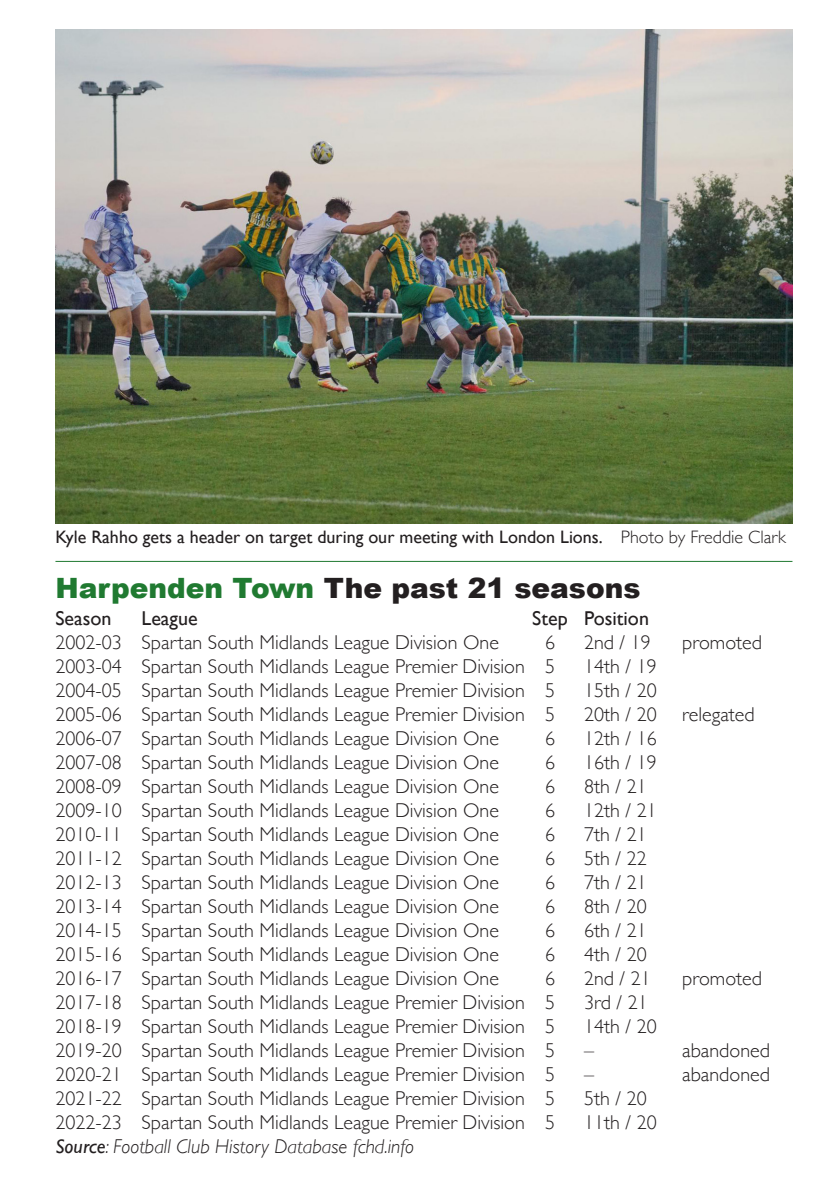
<style>
.page{position:relative;width:840px;height:1191px;background:#fff}
.page>*{position:absolute;margin:0;border:0;box-sizing:border-box;transform-origin:0 0}
.t1{font:900 28px "Arial";color:#231f20}
.t2{font:300 20px "Gill Sans";color:#231f20}
.t3{font:italic 300 20px "Gill Sans";color:#231f20}
.t4{font:20px "Gill Sans";color:#231f20}
.t5{font:18px "Gill Sans";color:#231f20}
.s1{font-weight:300}
.s2{color:#207a31}
.s3{font-weight:400}
</style>
<div class="page">
<img style="left:55px;top:29px;width:737px;height:494px">
<hr style="left:55px;top:561px;width:737px;height:1px;background:#207a31">
<p class="t5" style="left:55px;top:526px;width:731px">Kyle Rahho gets a header on target during our meeting with London Lions. <span class="s1">Photo by Freddie Clark</span></p>
<p class="t1" style="left:55px;top:567px;width:586px"><span class="s2">Harpenden Town</span> The past 21 seasons</p>
<p class="t4" style="left:55px;top:606px;width:58px">Season</p>
<p class="t4" style="left:141px;top:606px;width:58px">League</p>
<p class="t4" style="left:532px;top:606px;width:118px">Step Position</p>
<p class="t2" style="left:55px;top:626px;width:444px">2002-03 Spartan South Midlands League Division One</p>
<p class="t2" style="left:544px;top:626px;width:11px">6</p>
<p class="t2" style="left:583px;top:626px;width:68px">2nd / 19</p>
<p class="t2" style="left:681px;top:626px;width:81px">promoted</p>
<p class="t2" style="left:55px;top:650px;width:500px">2003-04 Spartan South Midlands League Premier Division 5</p>
<p class="t2" style="left:583px;top:650px;width:74px">14th / 19</p>
<p class="t2" style="left:55px;top:674px;width:500px">2004-05 Spartan South Midlands League Premier Division 5</p>
<p class="t2" style="left:583px;top:674px;width:74px">15th / 20</p>
<p class="t2" style="left:55px;top:698px;width:500px">2005-06 Spartan South Midlands League Premier Division 5</p>
<p class="t2" style="left:583px;top:698px;width:74px">20th / 20</p>
<p class="t2" style="left:681px;top:698px;width:74px">relegated</p>
<p class="t2" style="left:55px;top:722px;width:444px">2006-07 Spartan South Midlands League Division One</p>
<p class="t2" style="left:544px;top:722px;width:11px">6</p>
<p class="t2" style="left:583px;top:722px;width:74px">12th / 16</p>
<p class="t2" style="left:55px;top:746px;width:444px">2007-08 Spartan South Midlands League Division One</p>
<p class="t2" style="left:544px;top:746px;width:11px">6</p>
<p class="t2" style="left:583px;top:746px;width:74px">16th / 19</p>
<p class="t2" style="left:55px;top:770px;width:444px">2008-09 Spartan South Midlands League Division One</p>
<p class="t2" style="left:544px;top:770px;width:11px">6</p>
<p class="t2" style="left:583px;top:770px;width:64px">8th / 21</p>
<p class="t2" style="left:55px;top:794px;width:444px">2009-10 Spartan South Midlands League Division One</p>
<p class="t2" style="left:544px;top:794px;width:11px">6</p>
<p class="t2" style="left:583px;top:794px;width:74px">12th / 21</p>
<p class="t2" style="left:55px;top:818px;width:444px">2010-11 Spartan South Midlands League Division One</p>
<p class="t2" style="left:544px;top:818px;width:11px">6</p>
<p class="t2" style="left:583px;top:818px;width:64px">7th / 21</p>
<p class="t2" style="left:55px;top:842px;width:444px">2011-12 Spartan South Midlands League Division One</p>
<p class="t2" style="left:544px;top:842px;width:11px">6</p>
<p class="t2" style="left:583px;top:842px;width:64px">5th / 22</p>
<p class="t2" style="left:55px;top:866px;width:444px">2012-13 Spartan South Midlands League Division One</p>
<p class="t2" style="left:544px;top:866px;width:11px">6</p>
<p class="t2" style="left:583px;top:866px;width:64px">7th / 21</p>
<p class="t2" style="left:55px;top:890px;width:444px">2013-14 Spartan South Midlands League Division One</p>
<p class="t2" style="left:544px;top:890px;width:11px">6</p>
<p class="t2" style="left:583px;top:890px;width:64px">8th / 20</p>
<p class="t2" style="left:55px;top:914px;width:444px">2014-15 Spartan South Midlands League Division One</p>
<p class="t2" style="left:544px;top:914px;width:11px">6</p>
<p class="t2" style="left:583px;top:914px;width:64px">6th / 21</p>
<p class="t2" style="left:55px;top:938px;width:444px">2015-16 Spartan South Midlands League Division One</p>
<p class="t2" style="left:544px;top:938px;width:11px">6</p>
<p class="t2" style="left:583px;top:938px;width:64px">4th / 20</p>
<p class="t2" style="left:55px;top:962px;width:444px">2016-17 Spartan South Midlands League Division One</p>
<p class="t2" style="left:544px;top:962px;width:11px">6</p>
<p class="t2" style="left:583px;top:962px;width:68px">2nd / 21</p>
<p class="t2" style="left:681px;top:962px;width:81px">promoted</p>
<p class="t2" style="left:55px;top:986px;width:500px">2017-18 Spartan South Midlands League Premier Division 5</p>
<p class="t2" style="left:583px;top:986px;width:65px">3rd / 21</p>
<p class="t2" style="left:55px;top:1010px;width:500px">2018-19 Spartan South Midlands League Premier Division 5</p>
<p class="t2" style="left:583px;top:1010px;width:74px">14th / 20</p>
<p class="t2" style="left:55px;top:1034px;width:500px">2019-20 Spartan South Midlands League Premier Division 5</p>
<p class="t2" style="left:583px;top:1034px;width:11px">–</p>
<p class="t2" style="left:681px;top:1034px;width:89px">abandoned</p>
<p class="t2" style="left:55px;top:1058px;width:500px">2020-21 Spartan South Midlands League Premier Division 5</p>
<p class="t2" style="left:583px;top:1058px;width:11px">–</p>
<p class="t2" style="left:681px;top:1058px;width:89px">abandoned</p>
<p class="t2" style="left:55px;top:1082px;width:500px">2021-22 Spartan South Midlands League Premier Division 5</p>
<p class="t2" style="left:583px;top:1082px;width:64px">5th / 20</p>
<p class="t2" style="left:55px;top:1106px;width:500px">2022-23 Spartan South Midlands League Premier Division 5</p>
<p class="t2" style="left:583px;top:1106px;width:74px">11th / 20</p>
<p class="t3" style="left:55px;top:1134px;width:360px"><span class="s3">Source</span>: Football Club History Database fchd.info</p>
</div>
